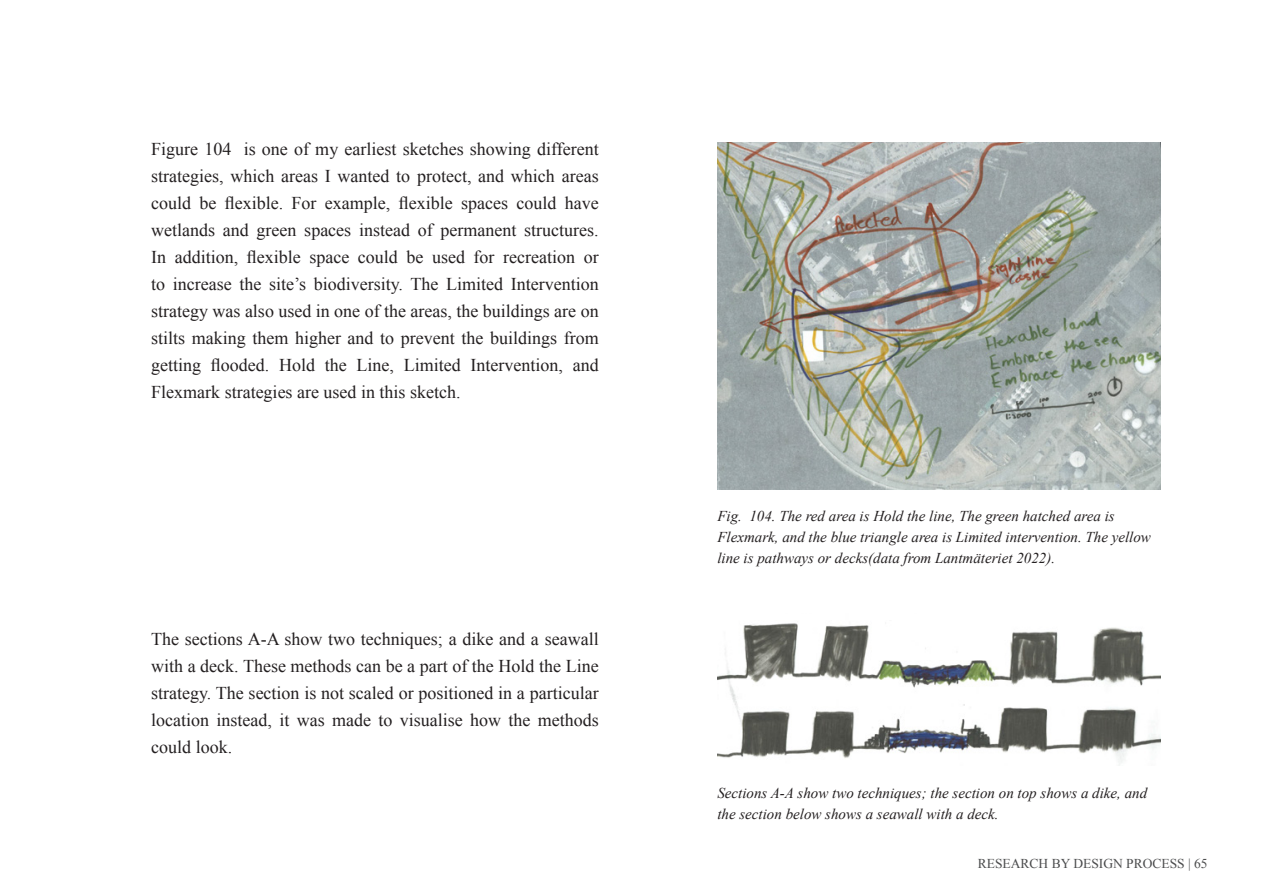
<style>
.page{position:relative;width:1263px;height:893px;background:#fff}
.page>*{position:absolute;margin:0;border:0;box-sizing:border-box;transform-origin:0 0}
.t1{font:18px/27px "Times New Roman";color:#231f20;text-align:justify}
.t2{font:italic 15px/21px "Times New Roman";color:#231f20}
.t3{font:13.5px "Times New Roman";color:#4b4c4d}
</style>
<div class="page">
<img style="left:717px;top:143px;width:444px;height:346px">
<img style="left:717px;top:623px;width:444px;height:142px">
<p class="t1" style="left:151px;top:136px;width:449px">Figure 104 is one of my earliest sketches showing different strategies, which areas I wanted to protect, and which areas could be flexible. For example, flexible spaces could have wetlands and green spaces instead of permanent structures.<br>In addition, flexible space could be used for recreation or to increase the site’s biodiversity. The Limited Intervention strategy was also used in one of the areas, the buildings are on stilts making them higher and to prevent the buildings from getting flooded. Hold the Line, Limited Intervention, and Flexmark strategies are used in this sketch.</p>
<p class="t1" style="left:151px;top:625px;width:449px">The sections A-A show two techniques; a dike and a seawall with a deck. These methods can be a part of the Hold the Line strategy. The section is not scaled or positioned in a particular location instead, it was made to visualise how the methods could look.</p>
<p class="t2" style="left:717px;top:505px;width:435px">Fig. 104. The red area is Hold the line, The green hatched area is<br>Flexmark, and the blue triangle area is Limited intervention. The yellow line is pathways or decks(data from Lantmäteriet 2022).</p>
<p class="t2" style="left:717px;top:782px;width:431px">Sections A-A show two techniques; the section on top shows a dike, and the section below shows a seawall with a deck.</p>
<p class="t3" style="left:978px;top:854px;width:19px">Research</p>
<p class="t3" style="left:1052px;top:854px;width:41px">By Design</p>
<p class="t3" style="left:1126px;top:854px;width:17px">Process</p>
<p class="t3" style="left:1188px;top:854px;width:21px">| 65</p>
</div>
